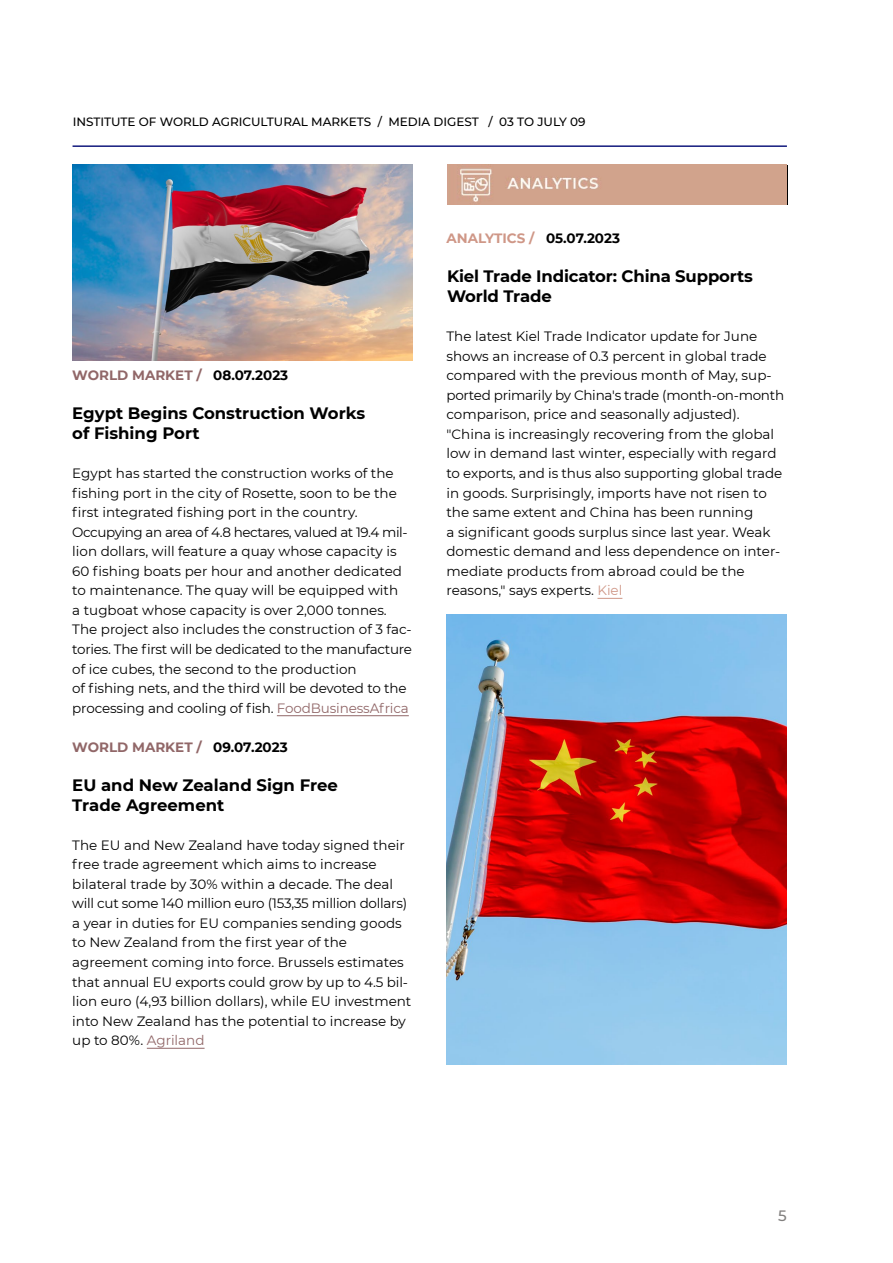
<style>
.page{position:relative;width:893px;height:1263px;background:#fff}
.page>*{position:absolute;margin:0;border:0;box-sizing:border-box;transform-origin:0 0}
.t1{font:700 16.5px/19.5px "Montserrat";letter-spacing:-.005em;color:#000}
.t2{font:500 15px "Montserrat";color:#817f7e}
.t3{font:13.5px/19.5px "Montserrat";color:#000}
.t4{font:700 13.5px "Montserrat";color:#916768}
.t5{font:700 13.5px "Montserrat";color:#cf9787}
.t6{font:500 12px "Montserrat";color:#000}
.s1{color:#000}
.s2{color:#916768}
.s3{color:#cf9787}
</style>
<div class="page">
<hr style="left:73px;top:145px;width:714px;height:2px;background:#131a7d">
<hr style="left:277px;top:715px;width:132px;height:1px;background:#916768">
<hr style="left:147px;top:1048px;width:58px;height:1px;background:#916768">
<svg style="left:597px;top:598px;width:25px;height:1px"></svg>
<img style="left:447px;top:165px;width:340px;height:39px">
<img style="left:446px;top:615px;width:341px;height:450px">
<img style="left:73px;top:164px;width:339px;height:197px">
<p class="t6" style="left:73px;top:113px;width:514px">INSTITUTE OF WORLD AGRICULTURAL MARKETS / MEDIA DIGEST / 03 TO JULY 09</p>
<p class="t4" style="left:72px;top:366px;width:217px">WORLD MARKET / <span class="s1">08.07.2023</span></p>
<p class="t1" style="left:72px;top:403px;width:294px">Egypt Begins Construction Works of Fishing Port</p>
<p class="t3" style="left:72px;top:463px;width:341px">Egypt has started the construction works of the fishing port in the city of Rosette, soon to be the first integrated fishing port in the country.<br>Occupying an area of 4.8 hectares, valued at 19.4 mil&shy;lion dollars, will feature a quay whose capacity is 60 fishing boats per hour and another dedicated to maintenance. The quay will be equipped with<br>a tugboat whose capacity is over 2,000 tonnes.<br>The project also includes the construction of 3 fac&shy;tories. The first will be dedicated to the manufacture of ice cubes, the second to the production<br>of fishing nets, and the third will be devoted to the processing and cooling of fish. <span class="s2">FoodBusinessAfrica</span></p>
<p class="t4" style="left:72px;top:737px;width:217px">WORLD MARKET / <span class="s1">09.07.2023</span></p>
<p class="t1" style="left:72px;top:774px;width:267px">EU and New Zealand Sign Free<br>Trade Agreement</p>
<p class="t3" style="left:72px;top:835px;width:341px">The EU and New Zealand have today signed their free trade agreement which aims to increase bilateral trade by 30% within a decade. The deal will cut some 140 million euro (153,35 million dollars) a year in duties for EU companies sending goods to New Zealand from the first year of the agreement coming into force. Brussels estimates that annual EU exports could grow by up to 4.5 bil&shy;lion euro (4,93 billion dollars), while EU investment into New Zealand has the potential to increase by up to 80%. <span class="s2">Agriland</span></p>
<p class="t5" style="left:446px;top:229px;width:175px">ANALYTICS / <span class="s1">05.07.2023</span></p>
<p class="t1" style="left:447px;top:266px;width:307px">Kiel Trade Indicator: China Supports<br>World Trade</p>
<p class="t3" style="left:446px;top:326px;width:339px">The latest Kiel Trade Indicator update for June shows an increase of 0.3 percent in global trade compared with the previous month of May, sup&shy;ported primarily by China's trade (month-on-month comparison, price and seasonally adjusted). "China is increasingly recovering from the global low in demand last winter, especially with regard to exports, and is thus also supporting global trade in goods. Surprisingly, imports have not risen to the same extent and China has been running<br>a significant goods surplus since last year. Weak domestic demand and less dependence on inter&shy;mediate products from abroad could be the reasons," says experts. <span class="s3">Kiel</span></p>
<p class="t2" style="left:778px;top:1205px;width:10px">5</p>
</div>
